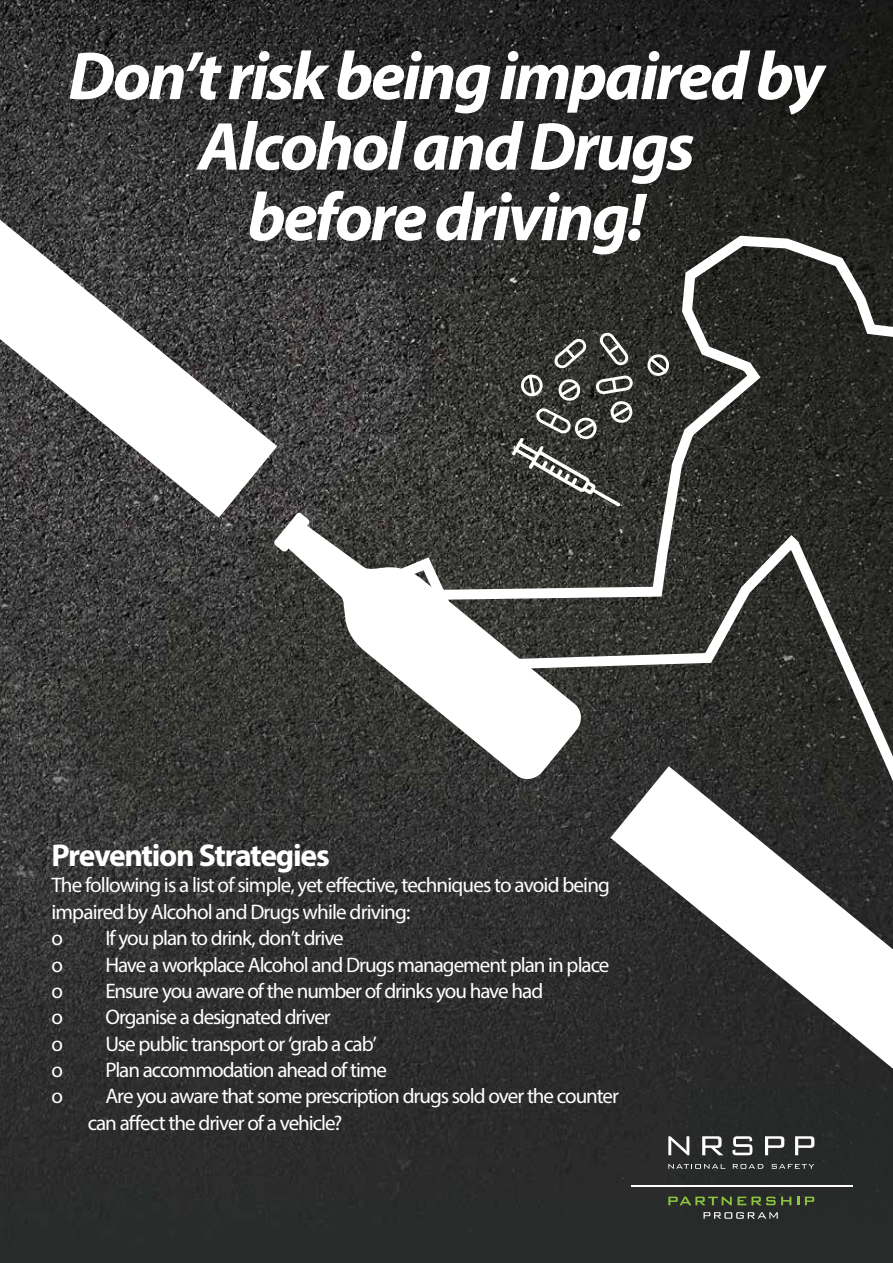
<style>
.page{position:relative;width:893px;height:1263px;background:#fff}
.page>*{position:absolute;margin:0;border:0;box-sizing:border-box;transform-origin:0 0}
.t1{font:italic 700 68.55px/70.5px "Myriad Pro";letter-spacing:-.04em;color:#fff;text-align:center}
.t2{font:700 31.65px "Myriad Pro";letter-spacing:-.045em;color:#fff}
.t3{font:21.15px/26.4px "Myriad Pro";letter-spacing:-.045em;color:#fff}
</style>
<div class="page">
<img style="left:0;top:0;width:893px;height:530px">
<img style="left:0;top:530px;width:355px;height:361px">
<div style="left:686px;top:1069px;width:207px;height:17px;background:#282828"></div>
<img style="left:0;top:891px;width:330px;height:356px">
<img style="left:330px;top:889px;width:356px;height:358px">
<div style="left:685px;top:1086px;width:208px;height:177px;background:#282a29"></div>
<div style="left:0;top:1247px;width:686px;height:16px;background:#292c2b"></div>
<svg style="left:610px;top:903px;width:283px;height:166px;fill:#2c2c2c"></svg>
<svg style="left:0;top:220px;width:277px;height:298px"></svg>
<svg style="left:355px;top:231px;width:538px;height:672px;background:#454542"></svg>
<svg style="left:647px;top:353px;width:23px;height:24px"></svg>
<svg style="left:511px;top:333px;width:123px;height:174px;background:#4f504b"></svg>
<svg style="left:668px;top:1164px;width:57px;height:5px"></svg>
<svg style="left:733px;top:1164px;width:30px;height:5px"></svg>
<svg style="left:771px;top:1164px;width:43px;height:5px"></svg>
<svg style="left:668px;top:1196px;width:123px;height:9px"></svg>
<svg style="left:797px;top:1196px;width:2px;height:9px"></svg>
<svg style="left:805px;top:1196px;width:9px;height:9px"></svg>
<svg style="left:703px;top:1212px;width:75px;height:7px"></svg>
<svg style="left:668px;top:1136px;width:21px;height:19px"></svg>
<svg style="left:702px;top:1136px;width:21px;height:19px"></svg>
<svg style="left:732px;top:1136px;width:20px;height:19px"></svg>
<svg style="left:765px;top:1136px;width:19px;height:19px"></svg>
<svg style="left:795px;top:1136px;width:19px;height:19px"></svg>
<hr style="left:631px;top:1185px;width:222px;height:1px;background:#fff">
<svg style="left:274px;top:512px;width:309px;height:269px"></svg>
<svg style="left:0;top:0;width:8px;height:277px"></svg>
<svg style="left:0;top:1260px;width:8px;height:3px"></svg>
<h1 class="t1" style="left:68px;top:39px;width:758px">Don’t risk being impaired by<br>Alcohol and Drugs<br>before driving!</h1>
<h2 class="t2" style="left:51px;top:835px;width:280px">Prevention Strategies</h2>
<p class="t3" style="left:51px;top:872px;width:560px">The following is a list of simple, yet effective, techniques to avoid being impaired by Alcohol and Drugs while driving:<br>o</p>
<p class="t3" style="left:105px;top:924px;width:240px">If you plan to drink, don’t drive</p>
<p class="t3" style="left:51px;top:951px;width:13px">o</p>
<p class="t3" style="left:105px;top:951px;width:506px">Have a workplace Alcohol and Drugs management plan in place</p>
<p class="t3" style="left:51px;top:977px;width:13px">o</p>
<p class="t3" style="left:105px;top:977px;width:439px">Ensure you aware of the number of drinks you have had</p>
<p class="t3" style="left:51px;top:1004px;width:13px">o</p>
<p class="t3" style="left:105px;top:1004px;width:227px">Organise a designated driver</p>
<p class="t3" style="left:51px;top:1030px;width:13px">o</p>
<p class="t3" style="left:105px;top:1030px;width:273px">Use public transport or ‘grab a cab’</p>
<p class="t3" style="left:51px;top:1056px;width:13px">o</p>
<p class="t3" style="left:105px;top:1056px;width:283px">Plan accommodation ahead of time</p>
<p class="t3" style="left:51px;top:1083px;width:13px">o</p>
<p class="t3" style="left:88px;top:1083px;width:533px;text-indent:18px">Are you aware that some prescription drugs sold over the counter can affect the driver of a vehicle?</p>
</div>
